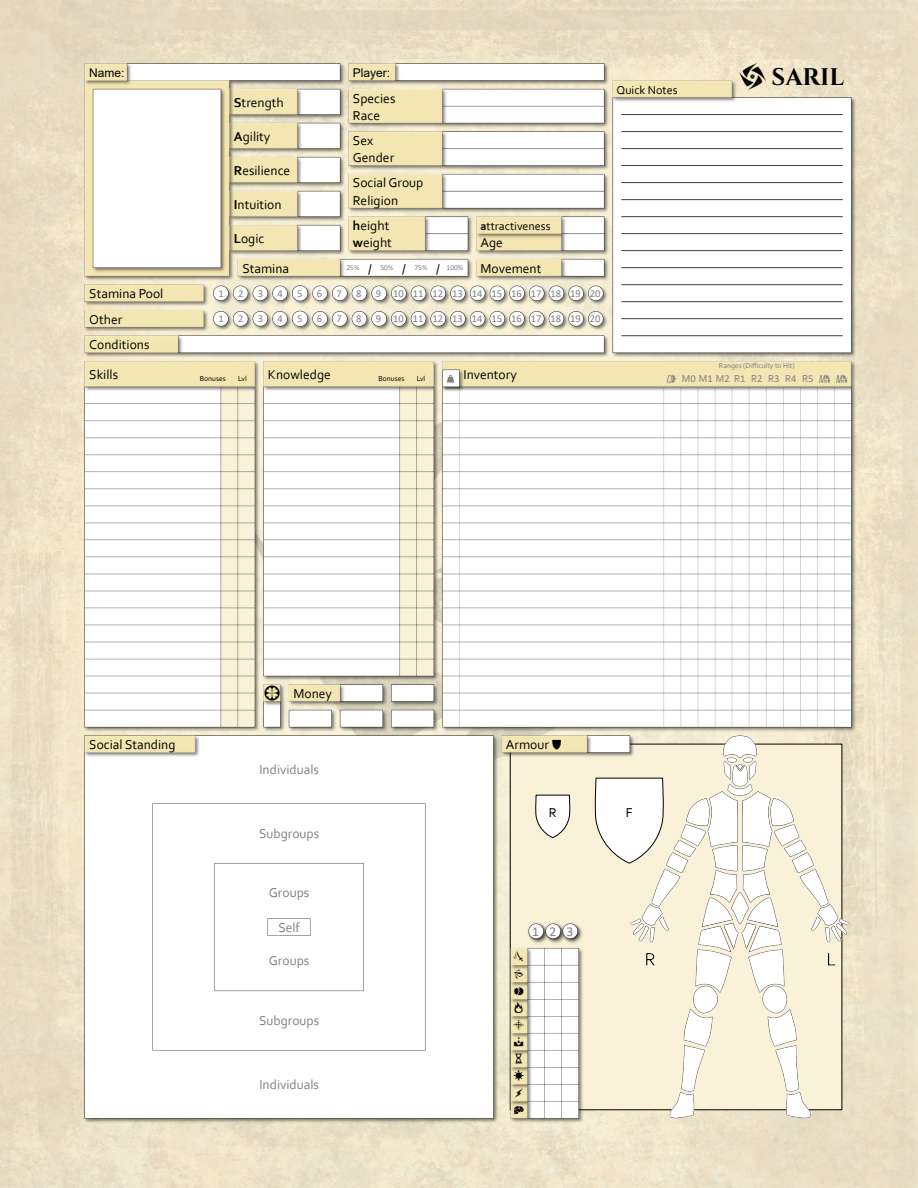
<style>
.page{position:relative;width:918px;height:1188px;background:#fff}
.page>*{position:absolute;margin:0;border:0;box-sizing:border-box;transform-origin:0 0}
.t1{font:700 24px "Cinzel";color:#000}
.t2{font:13.5px "Corbel";color:#000}
.t3{font:13.5px "Corbel";color:#808080}
.t4{font:13.5px "Calibri";color:#808080}
.t5{font:12px "Corbel";color:#000}
.t6{font:12px "Arial";color:#000}
.t7{font:10.5px "Calibri";color:#808080}
.t8{font:10.5px "Corbel";color:#808080}
.t9{font:7.5px "Corbel";color:#808080}
.t10{font:7.5px "Corbel";color:#000}
.t11{font:7.5px "Calibri";color:#808080}
.s1{font-weight:700}
.s2{font-family:"Calibri"}
</style>
<div class="page">
<img style="left:83px;top:62px;width:773px;height:1062px">
<svg style="left:447px;top:375px;width:7px;height:8px"></svg>
<svg style="left:667px;top:374px;width:10px;height:10px"></svg>
<svg style="left:819px;top:374px;width:29px;height:9px"></svg>
<svg style="left:514px;top:951px;width:9px;height:11px"></svg>
<svg style="left:514px;top:970px;width:10px;height:9px"></svg>
<svg style="left:514px;top:988px;width:10px;height:8px"></svg>
<svg style="left:515px;top:1002px;width:10px;height:11px"></svg>
<svg style="left:514px;top:1020px;width:10px;height:10px"></svg>
<svg style="left:514px;top:1037px;width:9px;height:10px"></svg>
<svg style="left:515px;top:1054px;width:7px;height:10px"></svg>
<svg style="left:514px;top:1071px;width:10px;height:10px"></svg>
<svg style="left:515px;top:1088px;width:8px;height:10px"></svg>
<svg style="left:514px;top:1107px;width:10px;height:8px"></svg>
<svg style="left:552px;top:740px;width:9px;height:9px"></svg>
<svg style="left:265px;top:685px;width:15px;height:16px"></svg>
<p class="t6" style="left:89px;top:68px;width:37px">Name:</p>
<p class="t6" style="left:353px;top:68px;width:39px">Player:</p>
<p class="t2" style="left:234px;top:97px;width:51px"><span class="s1">S</span>trength</p>
<p class="t2" style="left:353px;top:93px;width:44px">Species</p>
<p class="t2" style="left:353px;top:110px;width:29px">Race</p>
<p class="t2" style="left:234px;top:131px;width:38px"><span class="s1">A</span>gility</p>
<p class="t2" style="left:353px;top:135px;width:22px">Sex</p>
<p class="t2" style="left:353px;top:152px;width:43px">Gender</p>
<p class="t2" style="left:234px;top:165px;width:58px"><span class="s1">R</span>esilience</p>
<p class="t2" style="left:353px;top:177px;width:72px">Social Group</p>
<p class="t2" style="left:234px;top:199px;width:49px"><span class="s1">I</span>ntuition</p>
<p class="t2" style="left:353px;top:195px;width:47px">Religion</p>
<p class="t2" style="left:234px;top:233px;width:32px"><span class="s1">L</span>ogic</p>
<p class="t2" style="left:353px;top:220px;width:38px"><span class="s1">h</span>eight</p>
<p class="t2" style="left:353px;top:237px;width:40px"><span class="s1">w</span>eight</p>
<p class="t5" style="left:480px;top:221px;width:72px"><span class="s1">a</span>ttractiveness</p>
<p class="t2" style="left:480px;top:237px;width:24px">Age</p>
<p class="t2" style="left:89px;top:288px;width:76px">Stamina Pool</p>
<p class="t2" style="left:89px;top:314px;width:34px">Other</p>
<p class="t2" style="left:89px;top:339px;width:62px">Conditions</p>
<p class="t2" style="left:242px;top:263px;width:48px">Stamina</p>
<p class="t2" style="left:368px;top:263px;width:5px">/</p>
<p class="t2" style="left:402px;top:263px;width:5px">/</p>
<p class="t2" style="left:436px;top:263px;width:5px">/</p>
<p class="t2" style="left:480px;top:263px;width:62px">Movement</p>
<p class="t11" style="left:346px;top:265px;width:14px">25%</p>
<p class="t11" style="left:380px;top:265px;width:14px">50%</p>
<p class="t11" style="left:414px;top:265px;width:14px">75%</p>
<p class="t11" style="left:447px;top:265px;width:18px">100%</p>
<p class="t7" style="left:218px;top:289px;width:7px">1</p>
<p class="t7" style="left:238px;top:289px;width:7px">2</p>
<p class="t7" style="left:258px;top:289px;width:7px">3</p>
<p class="t7" style="left:278px;top:289px;width:7px">4</p>
<p class="t7" style="left:297px;top:289px;width:7px">5</p>
<p class="t7" style="left:317px;top:289px;width:7px">6</p>
<p class="t7" style="left:337px;top:289px;width:7px">7</p>
<p class="t7" style="left:356px;top:289px;width:7px">8</p>
<p class="t7" style="left:376px;top:289px;width:226px">9 10 11 12 13 14 15 16 17 18 19 20</p>
<p class="t7" style="left:218px;top:315px;width:7px">1</p>
<p class="t7" style="left:238px;top:315px;width:7px">2</p>
<p class="t7" style="left:258px;top:315px;width:7px">3</p>
<p class="t7" style="left:278px;top:315px;width:7px">4</p>
<p class="t7" style="left:297px;top:315px;width:7px">5</p>
<p class="t7" style="left:317px;top:315px;width:7px">6</p>
<p class="t7" style="left:337px;top:315px;width:7px">7</p>
<p class="t7" style="left:356px;top:315px;width:7px">8</p>
<p class="t7" style="left:376px;top:315px;width:226px">9 10 11 12 13 14 15 16 17 18 19 20</p>
<p class="t2" style="left:89px;top:369px;width:30px">Skills</p>
<p class="t10" style="left:200px;top:375px;width:28px">Bonuses</p>
<p class="t10" style="left:238px;top:375px;width:10px">Lvl</p>
<p class="t2" style="left:268px;top:369px;width:65px">Knowledge</p>
<p class="t10" style="left:378px;top:375px;width:28px">Bonuses</p>
<p class="t10" style="left:417px;top:375px;width:10px">Lvl</p>
<p class="t2" style="left:463px;top:369px;width:55px">Inventory</p>
<p class="t5" style="left:617px;top:85px;width:63px">Quick Notes</p>
<h1 class="t1" style="left:772px;top:62px;width:74px">SARIL</h1>
<p class="t9" style="left:719px;top:363px;width:77px">Ranges (Difficulty to Hit)</p>
<p class="t8" style="left:682px;top:374px;width:133px">M<span class="s2">0</span> M<span class="s2">1</span> M<span class="s2">2</span> R<span class="s2">1</span> R<span class="s2">2</span> R<span class="s2">3</span> R<span class="s2">4</span> R<span class="s2">5</span></p>
<p class="t2" style="left:293px;top:688px;width:40px">Money</p>
<p class="t2" style="left:89px;top:739px;width:88px">Social Standing</p>
<p class="t2" style="left:506px;top:739px;width:44px">Armour</p>
<p class="t3" style="left:259px;top:764px;width:61px">Individuals</p>
<p class="t3" style="left:259px;top:828px;width:62px">Subgroups</p>
<p class="t3" style="left:269px;top:887px;width:42px">Groups</p>
<p class="t3" style="left:278px;top:922px;width:23px">Self</p>
<p class="t3" style="left:269px;top:955px;width:42px">Groups</p>
<p class="t3" style="left:259px;top:1015px;width:62px">Subgroups</p>
<p class="t3" style="left:259px;top:1079px;width:61px">Individuals</p>
<p class="t2" style="left:549px;top:807px;width:9px">R</p>
<p class="t2" style="left:626px;top:807px;width:8px">F</p>
<p class="t4" style="left:532px;top:926px;width:42px">123</p>
</div>
